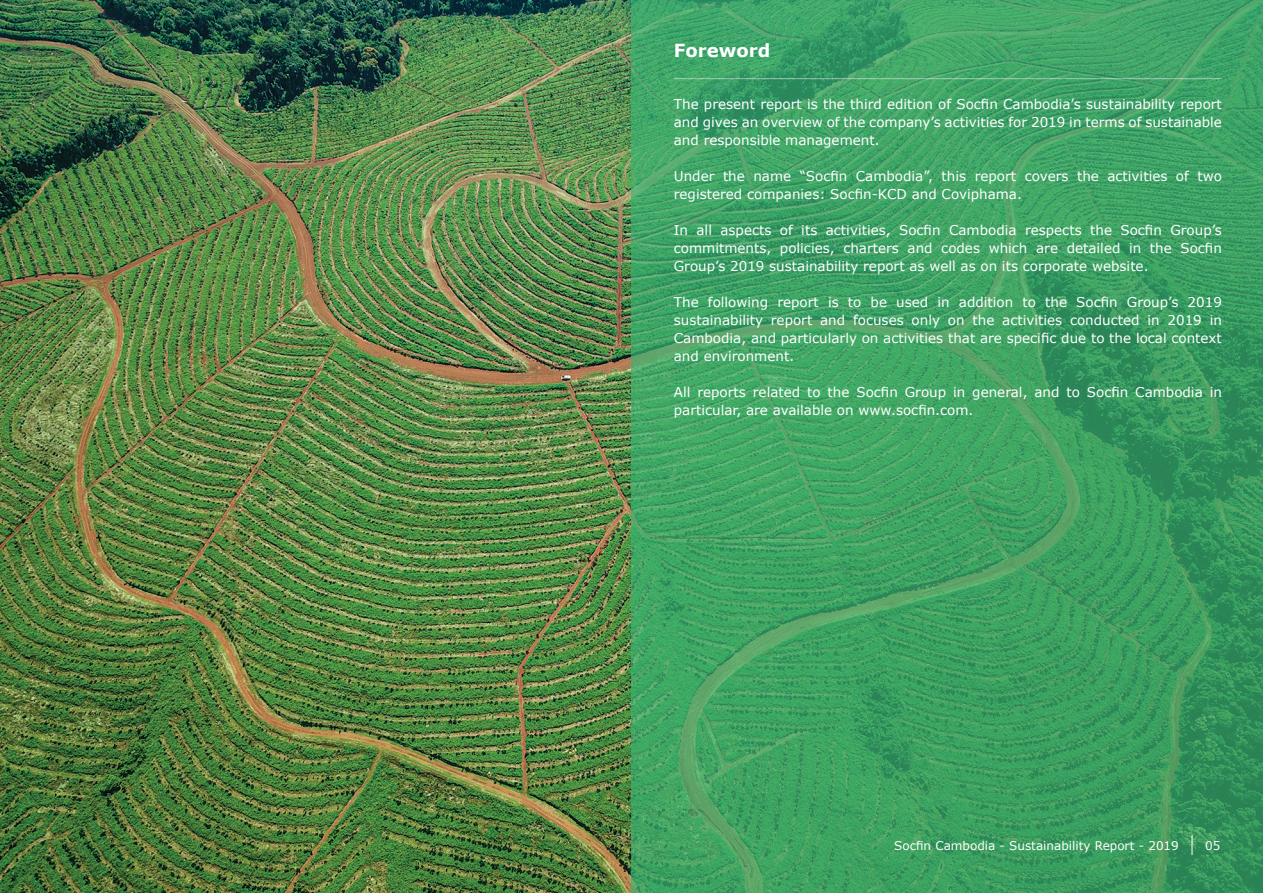
<style>
.page{position:relative;width:1263px;height:893px;background:#fff}
.page>*{position:absolute;margin:0;border:0;box-sizing:border-box;transform-origin:0 0}
.t1{font:700 18px "Verdana";color:#fff}
.t2{font:13.5px/18px "Verdana";color:#fff;text-align:justify}
.t3{font:12px "Verdana";color:#fff}
</style>
<div class="page">
<img style="left:0;top:0;width:631px;height:893px">
<svg style="left:631px;top:0;width:632px;height:893px;background:#3e9f62"></svg>
<hr style="left:674px;top:78px;width:548px;height:1px;background:#fff">
<svg style="left:1192px;top:835px;width:1px;height:20px"></svg>
<p class="t1" style="left:674px;top:39px;width:98px">Foreword</p>
<p class="t2" style="left:674px;top:96px;width:550px">The present report is the third edition of Socfin Cambodia’s sustainability report and gives an overview of the company’s activities for 2019 in terms of sustainable and responsible management.</p>
<p class="t2" style="left:674px;top:168px;width:550px">Under the name “Socfin Cambodia”, this report covers the activities of two registered companies: Socfin-KCD and Coviphama.</p>
<p class="t2" style="left:674px;top:222px;width:550px">In all aspects of its activities, Socfin Cambodia respects the Socfin Group’s commitments, policies, charters and codes which are detailed in the Socfin Group’s 2019 sustainability report as well as on its corporate website.</p>
<p class="t2" style="left:674px;top:294px;width:550px">The following report is to be used in addition to the Socfin Group’s 2019 sustainability report and focuses only on the activities conducted in 2019 in Cambodia, and particularly on activities that are specific due to the local context and environment.</p>
<p class="t2" style="left:674px;top:384px;width:550px">All reports related to the Socfin Group in general, and to Socfin Cambodia in particular, are available on www.socfin.com.</p>
<p class="t3" style="left:894px;top:838px;width:286px">Socfin Cambodia - Sustainability Report - 2019</p>
<p class="t3" style="left:1205px;top:838px;width:17px">05</p>
</div>
